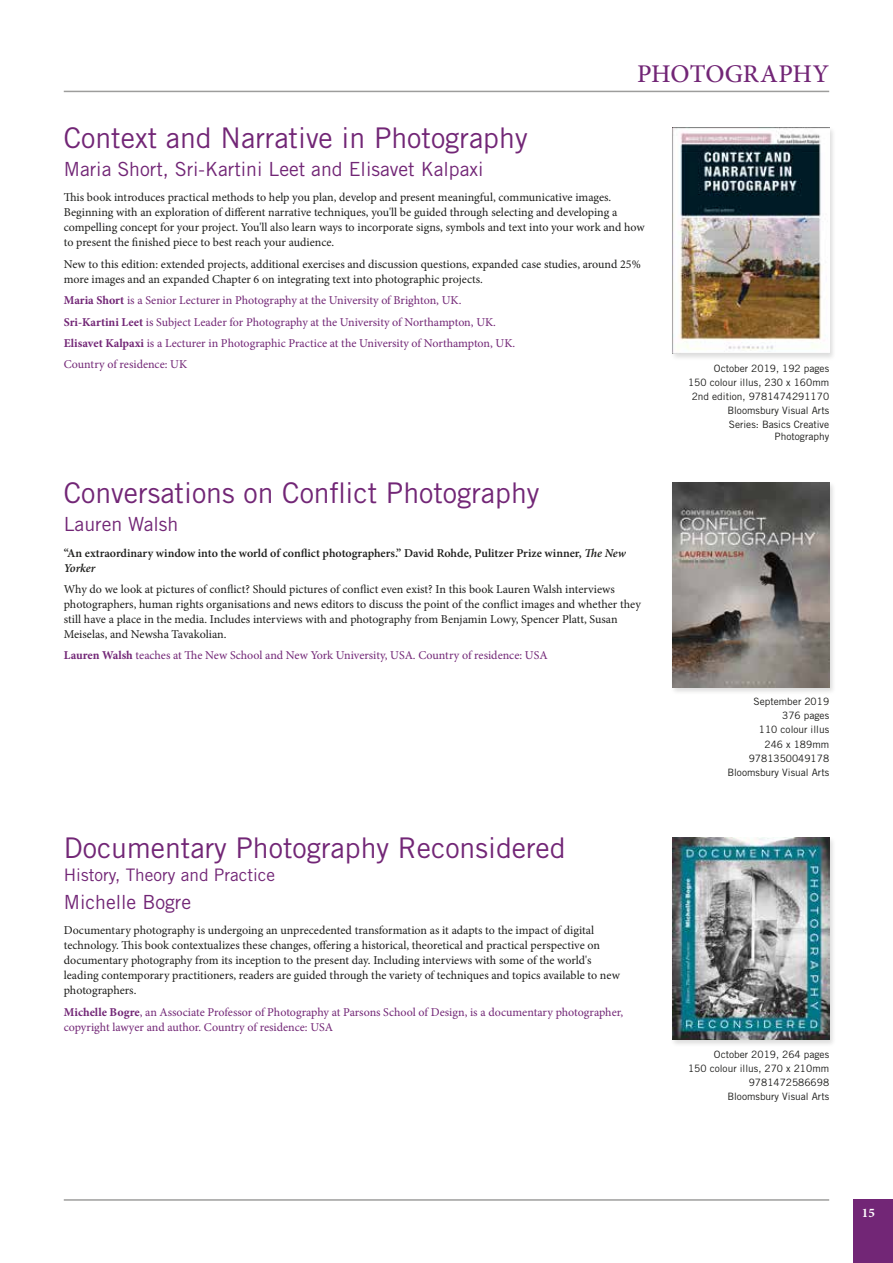
<style>
.page{position:relative;width:893px;height:1263px;background:#fff}
.page>*{position:absolute;margin:0;border:0;box-sizing:border-box;transform-origin:0 0}
.t1{font:28.5px "Trade Gothic LT Std";color:#722676}
.t2{font:500 25.5px "Minion Pro";color:#722676}
.t3{font:19.5px "Trade Gothic LT Std";color:#722676}
.t4{font:17.25px "Trade Gothic LT Std";color:#722676}
.t5{font:700 13.05px "Minion Pro";color:#fff}
.t6{font:12px/15px "Minion Pro";color:#1d1d1b}
.t7{font:12px/21.5px "Minion Pro";letter-spacing:-.005em;color:#722676}
.t8{font:600 12px/15px "Minion Pro";color:#1d1d1b}
.t9{font:10.2px/14.1px "Trade Gothic LT Std";color:#1d1d1b;text-align:right}
.s1{font-weight:700}
.s2{font-style:italic}
</style>
<div class="page">
<hr style="left:64px;top:91px;width:765px;height:1px;background:#9d9d9c">
<hr style="left:64px;top:1199px;width:765px;height:2px;background:#9d9d9c">
<div style="left:853px;top:1199px;width:40px;height:64px;background:#722676"></div>
<div style="left:670px;top:126px;width:167px;height:235px;background:#1d1d1b;opacity:.15"></div>
<img style="left:672px;top:128px;width:157px;height:226px">
<div style="left:670px;top:481px;width:167px;height:214px;background:#1d1d1b;opacity:.15"></div>
<img style="left:672px;top:483px;width:157px;height:204px">
<div style="left:670px;top:836px;width:167px;height:211px;background:#1d1d1b;opacity:.15"></div>
<img style="left:672px;top:838px;width:157px;height:202px">
<h2 class="t2" style="left:637px;top:57px;width:193px">PHOTOGRAPHY</h2>
<h1 class="t1" style="left:64px;top:121px;width:465px">Context and Narrative in Photography</h1>
<h3 class="t3" style="left:64px;top:157px;width:421px">Maria Short, Sri-Kartini Leet and Elisavet Kalpaxi</h3>
<p class="t6" style="left:64px;top:190px;width:582px">This book introduces practical methods to help you plan, develop and present meaningful, communicative images.<br>Beginning with an exploration of different narrative techniques, you'll be guided through selecting and developing a compelling concept for your project. You'll also learn ways to incorporate signs, symbols and text into your work and how to present the finished piece to best reach your audience.</p>
<p class="t6" style="left:64px;top:257px;width:578px">New to this edition: extended projects, additional exercises and discussion questions, expanded case studies, around 25% more images and an expanded Chapter 6 on integrating text into photographic projects.</p>
<p class="t7" style="left:64px;top:290px;width:453px"><span class="s1">Maria Short</span> is a Senior Lecturer in Photography at the University of Brighton, UK.<br><span class="s1">Sri-Kartini Leet</span> is Subject Leader for Photography at the University of Northampton, UK.<br><span class="s1">Elisavet Kalpaxi</span> is a Lecturer in Photographic Practice at the University of Northampton, UK.<br>Country of residence: UK</p>
<h1 class="t1" style="left:64px;top:476px;width:477px">Conversations on Conflict Photography</h1>
<h3 class="t3" style="left:64px;top:512px;width:116px">Lauren Walsh</h3>
<p class="t8" style="left:64px;top:545px;width:564px">“An extraordinary window into the world of conflict photographers.” David Rohde, Pulitzer Prize winner, <span class="s2">The New<br>Yorker</span></p>
<p class="t6" style="left:64px;top:582px;width:579px">Why do we look at pictures of conflict? Should pictures of conflict even exist? In this book Lauren Walsh interviews photographers, human rights organisations and news editors to discuss the point of the conflict images and whether they still have a place in the media. Includes interviews with and photography from Benjamin Lowy, Spencer Platt, Susan Meiselas, and Newsha Tavakolian.</p>
<p class="t7" style="left:64px;top:645px;width:485px"><span class="s1">Lauren Walsh</span> teaches at The New School and New York University, USA. Country of residence: USA</p>
<h1 class="t1" style="left:64px;top:831px;width:503px">Documentary Photography Reconsidered</h1>
<h3 class="t4" style="left:64px;top:864px;width:213px">History, Theory and Practice</h3>
<h3 class="t3" style="left:64px;top:890px;width:129px">Michelle Bogre</h3>
<p class="t6" style="left:64px;top:923px;width:558px">Documentary photography is undergoing an unprecedented transformation as it adapts to the impact of digital technology. This book contextualizes these changes, offering a historical, theoretical and practical perspective on documentary photography from its inception to the present day. Including interviews with some of the world's leading contemporary practitioners, readers are guided through the variety of techniques and topics available to new photographers.</p>
<p class="t7" style="left:64px;top:1004px;width:561px;line-height:15px"><span class="s1">Michelle Bogre</span>, an Associate Professor of Photography at Parsons School of Design, is a documentary photographer, copyright lawyer and author. Country of residence: USA</p>
<p class="t9" style="left:688px;top:361px;width:143px">October 2019, 192 pages<br>150 colour illus, 230 x 160mm<br>2nd edition, 9781474291170<br>Bloomsbury Visual Arts<br>Series: Basics Creative</p>
<p class="t9" style="left:775px;top:429px;width:56px">Photography</p>
<p class="t9" style="left:727px;top:694px;width:103px">September 2019<br>376 pages<br>110 colour illus<br>246 x 189mm<br>9781350049178<br>Bloomsbury Visual Arts</p>
<p class="t9" style="left:688px;top:1047px;width:143px">October 2019, 264 pages<br>150 colour illus, 270 x 210mm<br>9781472586698<br>Bloomsbury Visual Arts</p>
<p class="t5" style="left:862px;top:1204px;width:15px">15</p>
</div>
